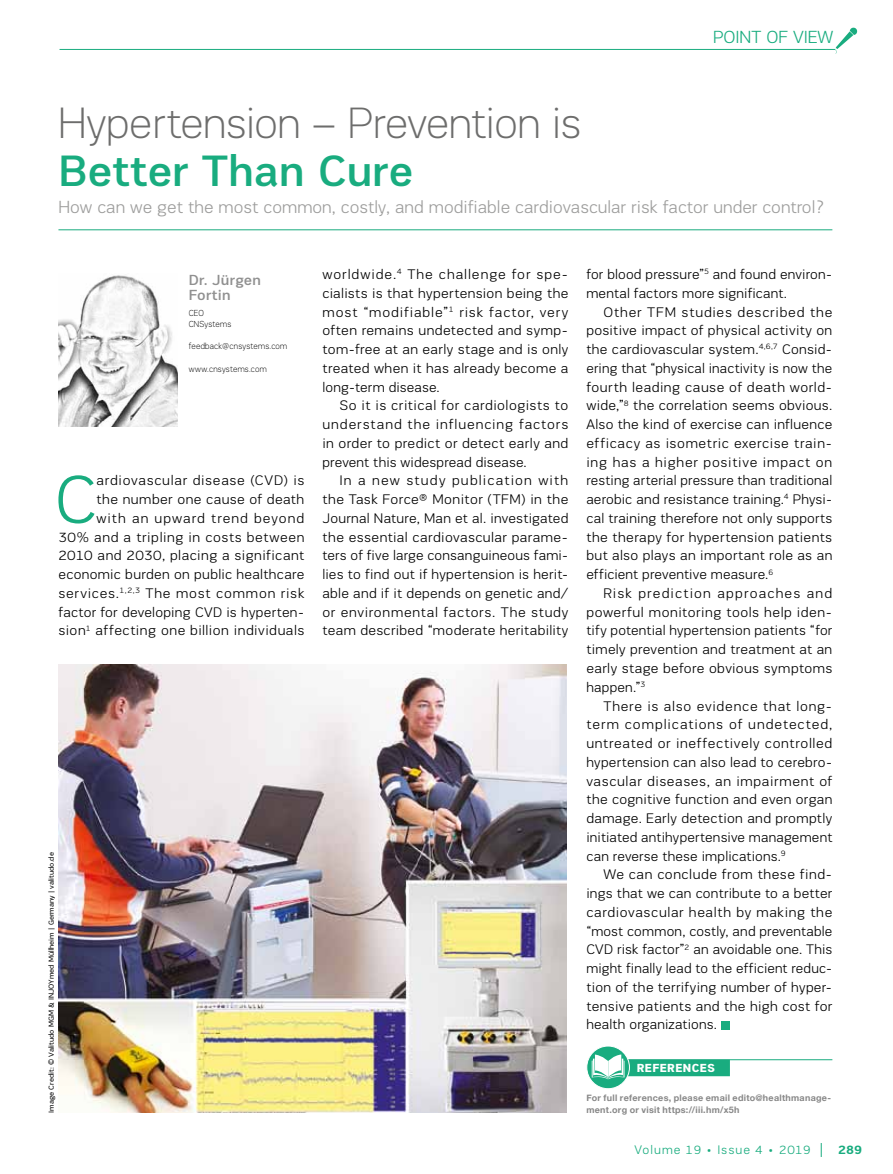
<style>
.page{position:relative;width:893px;height:1174px;background:#fff}
.page>*{position:absolute;margin:0;border:0;box-sizing:border-box;transform-origin:0 0}
.t1{font:300 69.75px "PRC Fidelity";color:#19ac7f}
.t2{font:100 45px "PRC Fidelity";letter-spacing:-.015em;color:#6d6d6c}
.t3{font:500 45px "PRC Fidelity";color:#19ac7f}
.t4{font:300 18px "PRC Fidelity";color:#9d9d9c}
.t5{font:300 18px "PRC Fidelity";color:#19ac7f}
.t6{font:500 15px/15px "PRC Fidelity";letter-spacing:.015em;color:#909090}
.t7{font:300 14.25px/18.8px "PRC Fidelity";letter-spacing:.02em;color:#000;text-align:justify}
.t8{font:300 12.75px "PRC Fidelity";letter-spacing:.065em;color:#19ac7f}
.t9{font:700 12.75px "PRC Fidelity";color:#19ac7f}
.t10{font:900 12px "PRC Fidelity";letter-spacing:.045em;color:#fff}
.t11{font:700 9px "Helvetica Neue";letter-spacing:.03em;color:#878787}
.t12{font:100 9px/11.2px "PRC Fidelity";letter-spacing:.025em;color:#000;scale:.95 1}
.t13{font:7.5px "PRC Fidelity";color:#000}
</style>
<div class="page">
<svg style="left:835px;top:27px;width:22px;height:27px"></svg>
<hr style="left:60px;top:49px;width:775px;height:1px;background:#19ac7f">
<svg style="left:821px;top:1143px;width:1px;height:14px"></svg>
<hr style="left:58px;top:229px;width:774px;height:1px;background:#19ac7f">
<div style="left:721px;top:1020px;width:8px;height:9px;background:#19ac7f"></div>
<hr style="left:625px;top:1059px;width:207px;height:1px;background:#19ac7f">
<div style="left:625px;top:1059px;width:105px;height:17px;background:#19ac7f"></div>
<svg style="left:587px;top:1046px;width:42px;height:42px"></svg>
<div style="left:586px;top:1045px;width:44px;height:44px;border:1px solid #fff;border-radius:50%"></div>
<svg style="left:592px;top:1054px;width:32px;height:25px"></svg>
<img style="left:59px;top:275px;width:119px;height:152px">
<img style="left:58px;top:664px;width:508px;height:448px">
<p class="t5" style="left:713px;top:27px;width:11px">POINT</p>
<p class="t5" style="left:766px;top:27px;width:68px">OF VIEW</p>
<h2 class="t2" style="left:58px;top:99px;width:524px">Hypertension – Prevention is</h2>
<h2 class="t3" style="left:58px;top:145px;width:357px">Better Than Cure</h2>
<p class="t4" style="left:58px;top:197px;width:768px">How can we get the most common, costly, and modifiable cardiovascular risk factor under control?</p>
<p class="t6" style="left:189px;top:272px;width:74px">Dr. Jürgen<br>Fortin</p>
<p class="t12" style="left:189px;top:307px;width:46px">CEO<br>CNSystems</p>
<p class="t12" style="left:189px;top:341px;width:105px">feedback@cnsystems.com</p>
<p class="t12" style="left:189px;top:363px;width:84px">www.cnsystems.com</p>
<h1 class="t1" style="left:55px;top:462px;width:43px">C</h1>
<p class="t7" style="left:58px;top:471px;width:247px;text-align:right">ardiovascular disease (CVD) is<br>the number one cause of death<br>with an upward trend beyond<br>30% and a tripling in costs between 2010 and 2030, placing a significant economic burden on public healthcare services.<sup>1,2,3</sup> The most common risk factor for developing CVD is hyperten&shy;sion<sup>1</sup> affecting one billion individuals</p>
<p class="t13" style="left:47px;top:1112px;width:262px;rotate:-90deg">Image Credit: © Valitudo MGM &amp; INJOYmed Müllheim | Germany | valitudo.de</p>
<p class="t7" style="left:322px;top:265px;width:247px">worldwide.<sup>4</sup> The challenge for spe&shy;cialists is that hypertension being the most “modifiable”<sup>1</sup> risk factor, very often remains undetected and symp&shy;tom-free at an early stage and is only treated when it has already become a long-term disease.</p>
<p class="t7" style="left:322px;top:396px;width:247px;text-indent:17px">So it is critical for cardiologists to understand the influencing factors in order to predict or detect early and prevent this widespread disease.</p>
<p class="t7" style="left:322px;top:471px;width:247px;text-indent:17px">In a new study publication with the Task Force® Monitor (TFM) in the Journal Nature, Man et al. investigated the essential cardiovascular parame&shy;ters of five large consanguineous fami&shy;lies to find out if hypertension is herit&shy;able and if it depends on genetic and/ or environmental factors. The study team described “moderate heritability</p>
<p class="t7" style="left:586px;top:265px;width:247px">for blood pressure”<sup>5</sup> and found environ&shy;mental factors more significant.</p>
<p class="t7" style="left:586px;top:302px;width:247px;text-indent:17px">Other TFM studies described the positive impact of physical activity on the cardiovascular system.<sup>4,6,7</sup> Consid&shy;ering that “physical inactivity is now the fourth leading cause of death world&shy;wide,”<sup>8</sup> the correlation seems obvious.<br>Also the kind of exercise can influence efficacy as isometric exercise train&shy;ing has a higher positive impact on resting arterial pressure than traditional aerobic and resistance training.<sup>4</sup> Physi&shy;cal training therefore not only supports the therapy for hypertension patients but also plays an important role as an efficient preventive measure.<sup>6</sup></p>
<p class="t7" style="left:586px;top:584px;width:247px;text-indent:17px">Risk prediction approaches and powerful monitoring tools help iden&shy;tify potential hypertension patients “for timely prevention and treatment at an early stage before obvious symptoms happen.”<sup>3</sup></p>
<p class="t7" style="left:586px;top:696px;width:247px;text-indent:17px">There is also evidence that long&shy;term complications of undetected, untreated or ineffectively controlled hypertension can also lead to cerebro&shy;vascular diseases, an impairment of the cognitive function and even organ damage. Early detection and promptly initiated antihypertensive management can reverse these implications.<sup>9</sup></p>
<p class="t7" style="left:586px;top:865px;width:247px;text-indent:17px">We can conclude from these find&shy;ings that we can contribute to a better cardiovascular health by making the “most common, costly, and preventable CVD risk factor”<sup>2</sup> an avoidable one. This might finally lead to the efficient reduc&shy;tion of the terrifying number of hyper&shy;tensive patients and the high cost for health organizations.</p>
<p class="t10" style="left:637px;top:1061px;width:80px">REFERENCES</p>
<p class="t11" style="left:586px;top:1090px;width:246px">For full references, please email edito@healthmanage-</p>
<p class="t11" style="left:586px;top:1102px;width:155px">ment.org or visit https://iii.hm/x5h</p>
<p class="t8" style="left:635px;top:1142px;width:178px">Volume 19 • Issue 4 • 2019</p>
<p class="t9" style="left:838px;top:1142px;width:25px">289</p>
</div>
